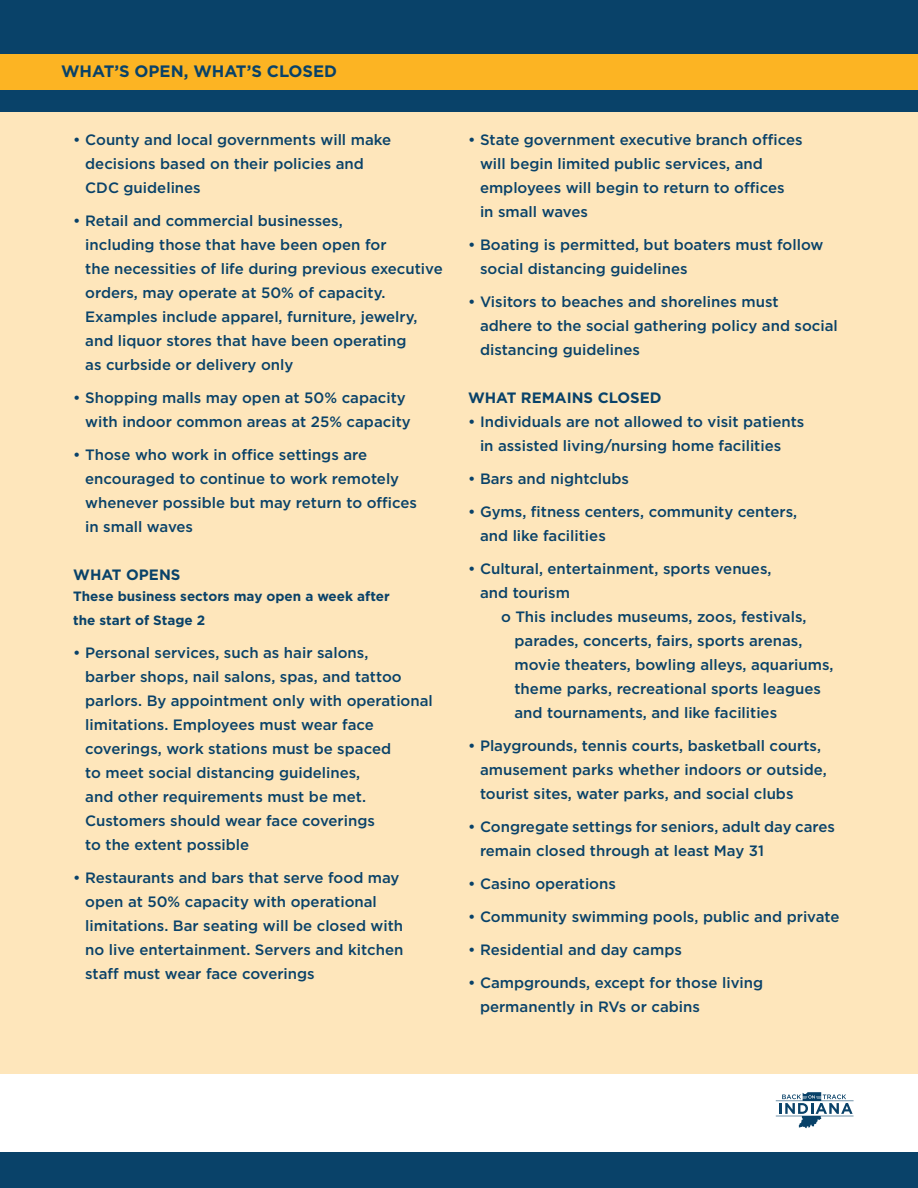
<style>
.page{position:relative;width:918px;height:1188px;background:#fff}
.page>*{position:absolute;margin:0;border:0;box-sizing:border-box;transform-origin:0 0}
.t1{font:700 16.5px "Gotham";color:#094269}
.t2{font:500 15px/24px "Gotham";color:#094269}
.t3{font:700 15px "Gotham";color:#094269}
.t4{font:700 13.5px/24px "Gotham";color:#094269}
</style>
<div class="page">
<div style="left:0;top:1152px;width:918px;height:36px;background:#094269"></div>
<svg style="left:776px;top:1092px;width:78px;height:36px"></svg>
<div style="left:0;top:111px;width:918px;height:963px;background:#fee6bb"></div>
<div style="left:0;top:0;width:918px;height:111px;background:#094269"></div>
<div style="left:0;top:54px;width:918px;height:36px;background:#fcb423"></div>
<p class="t1" style="left:61px;top:60px;width:278px">WHAT’S OPEN, WHAT’S CLOSED</p>
<p class="t2" style="left:85px;top:127px;width:307px;text-indent:-12px">• County and local governments will make decisions based on their policies and<br>CDC guidelines</p>
<p class="t2" style="left:85px;top:208px;width:359px;text-indent:-12px">• Retail and commercial businesses,<br>including those that have been open for<br>the necessities of life during previous executive orders, may operate at 50% of capacity.<br>Examples include apparel, furniture, jewelry, and liquor stores that have been operating<br>as curbside or delivery only</p>
<p class="t2" style="left:85px;top:385px;width:327px;text-indent:-12px">• Shopping malls may open at 50% capacity with indoor common areas at 25% capacity</p>
<p class="t2" style="left:85px;top:442px;width:333px;text-indent:-12px">• Those who work in office settings are encouraged to continue to work remotely whenever possible but may return to offices in small waves</p>
<p class="t3" style="left:73px;top:565px;width:109px">WHAT OPENS</p>
<p class="t4" style="left:73px;top:584px;width:318px">These business sectors may open a week after the start of Stage 2</p>
<p class="t2" style="left:85px;top:640px;width:349px;text-indent:-12px">• Personal services, such as hair salons,<br>barber shops, nail salons, spas, and tattoo parlors. By appointment only with operational limitations. Employees must wear face coverings, work stations must be spaced<br>to meet social distancing guidelines,<br>and other requirements must be met.<br>Customers should wear face coverings<br>to the extent possible</p>
<p class="t2" style="left:85px;top:865px;width:320px;text-indent:-12px">• Restaurants and bars that serve food may open at 50% capacity with operational limitations. Bar seating will be closed with no live entertainment. Servers and kitchen staff must wear face coverings</p>
<p class="t2" style="left:480px;top:127px;width:324px;text-indent:-12px">• State government executive branch offices will begin limited public services, and employees will begin to return to offices<br>in small waves</p>
<p class="t2" style="left:480px;top:232px;width:345px;text-indent:-12px">• Boating is permitted, but boaters must follow social distancing guidelines</p>
<p class="t2" style="left:480px;top:289px;width:359px;text-indent:-12px">• Visitors to beaches and shorelines must<br>adhere to the social gathering policy and social distancing guidelines</p>
<p class="t3" style="left:468px;top:388px;width:195px">WHAT REMAINS CLOSED</p>
<p class="t2" style="left:480px;top:409px;width:326px;text-indent:-12px">• Individuals are not allowed to visit patients in assisted living/nursing home facilities</p>
<p class="t2" style="left:468px;top:466px;width:163px">• Bars and nightclubs</p>
<p class="t2" style="left:480px;top:499px;width:319px;text-indent:-12px">• Gyms, fitness centers, community centers, and like facilities</p>
<p class="t2" style="left:480px;top:556px;width:293px;text-indent:-12px">• Cultural, entertainment, sports venues, and tourism</p>
<p class="t2" style="left:515px;top:604px;width:321px;text-indent:-14px">o This includes museums, zoos, festivals, parades, concerts, fairs, sports arenas, movie theaters, bowling alleys, aquariums, theme parks, recreational sports leagues and tournaments, and like facilities</p>
<p class="t2" style="left:480px;top:733px;width:348px;text-indent:-12px">• Playgrounds, tennis courts, basketball courts, amusement parks whether indoors or outside, tourist sites, water parks, and social clubs</p>
<p class="t2" style="left:480px;top:814px;width:356px;text-indent:-12px">• Congregate settings for seniors, adult day cares remain closed through at least May 31</p>
<p class="t2" style="left:468px;top:871px;width:149px">• Casino operations</p>
<p class="t2" style="left:468px;top:904px;width:373px">• Community swimming pools, public and private</p>
<p class="t2" style="left:468px;top:937px;width:215px">• Residential and day camps</p>
<p class="t2" style="left:480px;top:970px;width:285px;text-indent:-12px">• Campgrounds, except for those living permanently in RVs or cabins</p>
</div>
